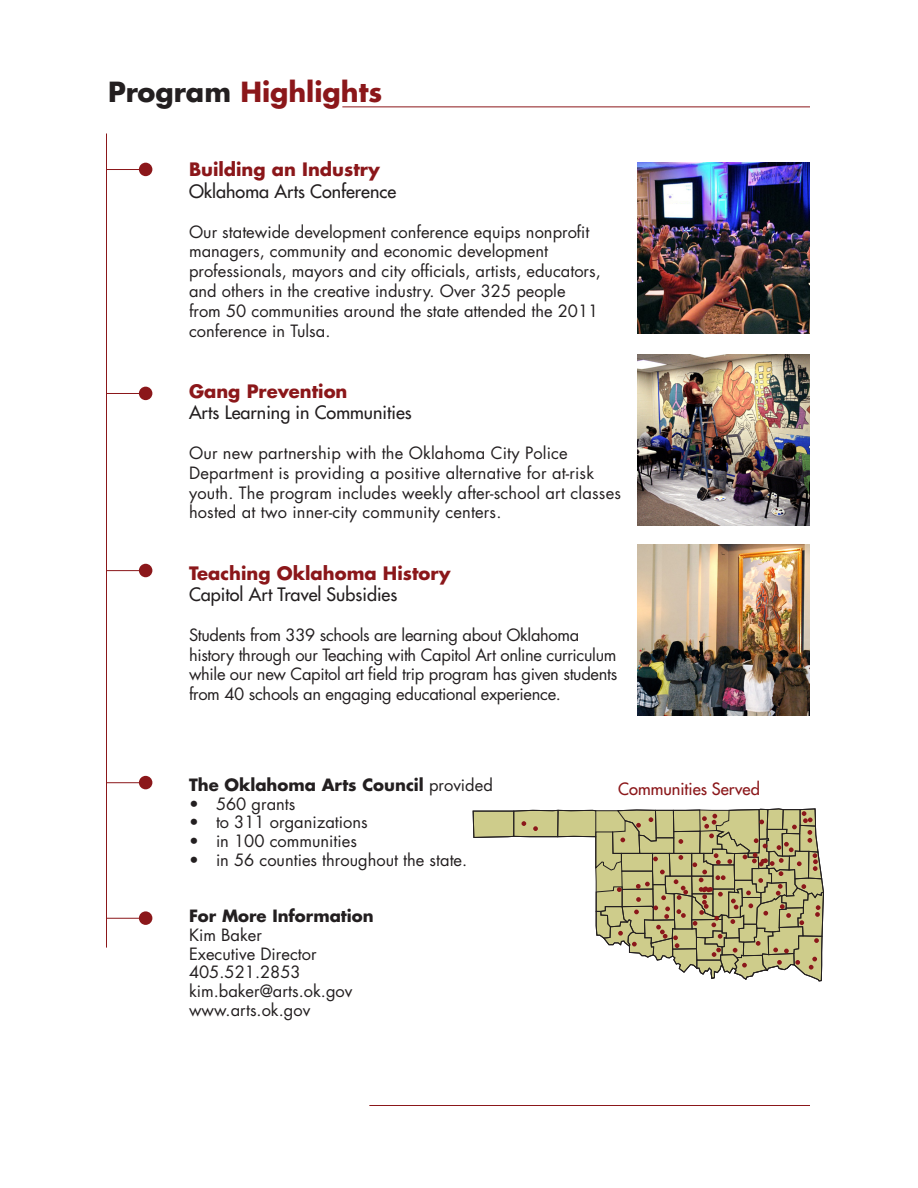
<style>
.page{position:relative;width:918px;height:1188px;background:#fff}
.page>*{position:absolute;margin:0;border:0;box-sizing:border-box;transform-origin:0 0}
.t1{font:700 27px "Futura LT";color:#8b171a}
.t2{font:18px "Futura LT";color:#231f20}
.t3{font:700 18px "Futura LT";color:#8b171a}
.t4{font:16.5px/19.8px "Futura LT";color:#231f20}
.t5{font:16.5px/19.8px "Futura LT";letter-spacing:-.02em;color:#231f20}
.t6{font:700 16.5px "Futura LT";color:#231f20}
.t7{font:16.5px "Futura LT";color:#8b171a}
.s1{color:#231f20}
.s2{font-weight:400}
</style>
<div class="page">
<hr style="left:106px;top:134px;width:1px;height:814px;background:#8b171a">
<div style="left:139px;top:163px;width:13px;height:13px;background:#8b171a;border-radius:50%"></div>
<hr style="left:106px;top:169px;width:39px;height:1px;background:#8b171a">
<div style="left:139px;top:387px;width:13px;height:13px;background:#8b171a;border-radius:50%"></div>
<hr style="left:106px;top:393px;width:39px;height:1px;background:#8b171a">
<div style="left:139px;top:776px;width:13px;height:13px;background:#8b171a;border-radius:50%"></div>
<hr style="left:106px;top:782px;width:39px;height:1px;background:#8b171a">
<hr style="left:369px;top:1105px;width:441px;height:1px;background:#8b171a">
<div style="left:139px;top:564px;width:13px;height:13px;background:#8b171a;border-radius:50%"></div>
<hr style="left:106px;top:570px;width:39px;height:1px;background:#8b171a">
<svg style="left:473px;top:808px;width:351px;height:174px"></svg>
<div style="left:139px;top:911px;width:13px;height:14px;background:#8b171a;border-radius:50%"></div>
<hr style="left:106px;top:918px;width:39px;height:1px;background:#8b171a">
<img style="left:637px;top:355px;width:173px;height:170px">
<img style="left:637px;top:162px;width:173px;height:171px">
<img style="left:637px;top:545px;width:173px;height:170px">
<hr style="left:342px;top:106px;width:468px;height:1px;background:#8b171a">
<p class="t1" style="left:108px;top:74px;width:276px"><span class="s1">Program</span> Highlights</p>
<p class="t3" style="left:189px;top:158px;width:193px">Building an Industry</p>
<p class="t2" style="left:189px;top:180px;width:209px">Oklahoma Arts Conference</p>
<p class="t4" style="left:189px;top:222px;width:413px">Our statewide development conference equips nonprofit managers, community and economic development professionals, mayors and city officials, artists, educators, and others in the creative industry. Over 325 people from 50 communities around the state attended the 2011 conference in Tulsa.</p>
<p class="t3" style="left:189px;top:379px;width:160px">Gang Prevention</p>
<p class="t2" style="left:189px;top:401px;width:224px">Arts Learning in Communities</p>
<p class="t4" style="left:189px;top:443px;width:434px">Our new partnership with the Oklahoma City Police Department is providing a positive alternative for at-risk youth. The program includes weekly after-school art classes hosted at two inner-city community centers.</p>
<p class="t3" style="left:189px;top:561px;width:263px">Teaching Oklahoma History</p>
<p class="t2" style="left:189px;top:583px;width:210px">Capitol Art Travel Subsidies</p>
<p class="t5" style="left:189px;top:625px;width:430px">Students from 339 schools are learning about Oklahoma history through our Teaching with Capitol Art online curriculum while our new Capitol art field trip program has given students from 40 schools an engaging educational experience.</p>
<p class="t6" style="left:189px;top:774px;width:305px">The Oklahoma Arts Council <span class="s2">provided</span></p>
<p class="t4" style="left:189px;top:794px;width:108px">• 560 grants</p>
<p class="t4" style="left:189px;top:812px;width:180px">• to 311 organizations</p>
<p class="t4" style="left:189px;top:831px;width:170px">• in 100 communities</p>
<p class="t4" style="left:189px;top:850px;width:280px">• in 56 counties throughout the state.</p>
<p class="t6" style="left:189px;top:905px;width:186px">For More Information</p>
<p class="t4" style="left:189px;top:925px;width:74px">Kim Baker</p>
<p class="t4" style="left:189px;top:944px;width:129px">Executive Director</p>
<p class="t4" style="left:189px;top:962px;width:113px">405.521.2853</p>
<p class="t4" style="left:189px;top:981px;width:165px">kim.baker@arts.ok.gov</p>
<p class="t4" style="left:189px;top:1000px;width:123px">www.arts.ok.gov</p>
<p class="t7" style="left:618px;top:779px;width:143px">Communities Served</p>
</div>
